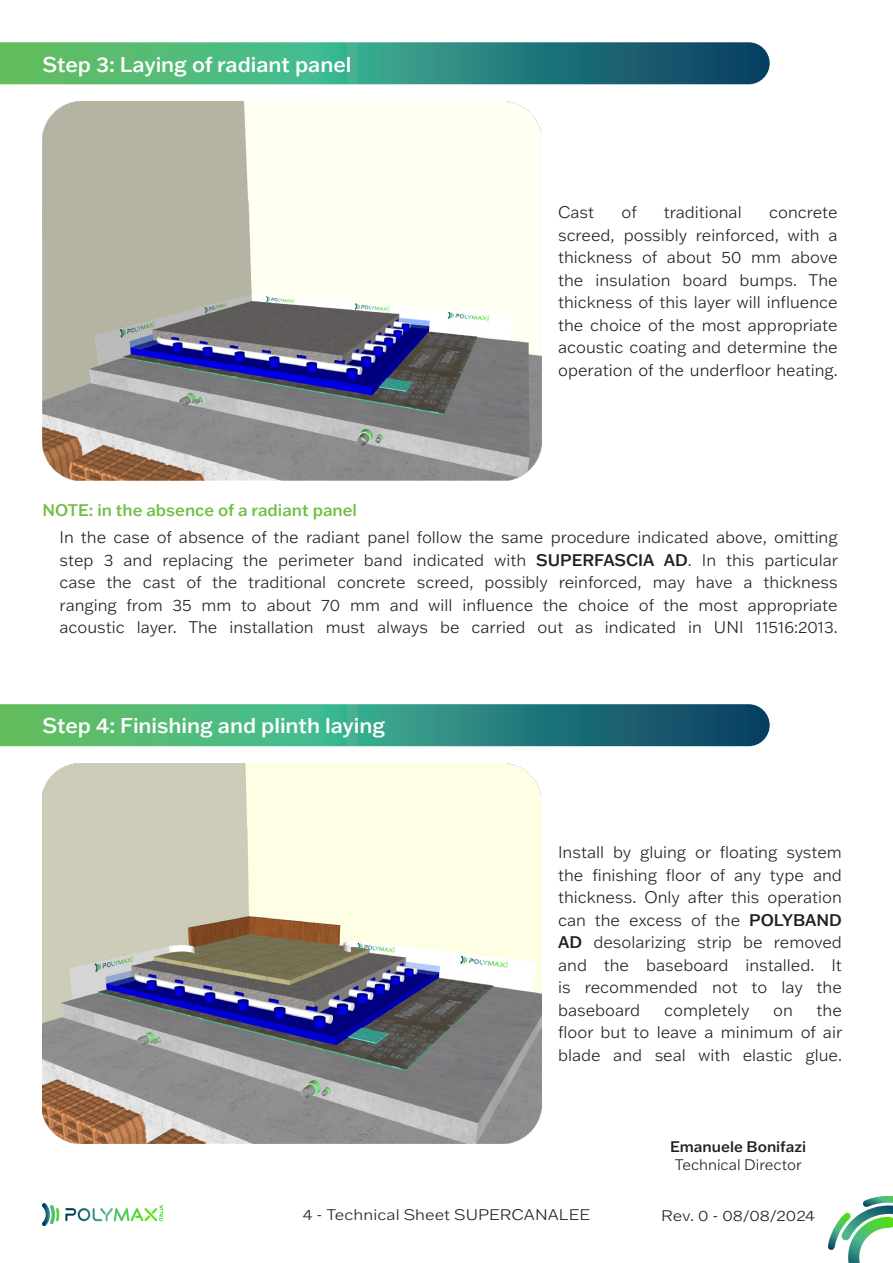
<style>
.page{position:relative;width:893px;height:1263px;background:#fff}
.page>*{position:absolute;margin:0;border:0;box-sizing:border-box;transform-origin:0 0}
.fase-schema-posa{font:500 21px "Franklin Gothic ATF";color:#fff}
.PARAGRAFO_DI_TESTO{font:300 16.5px/22.5px "Franklin Gothic ATF";color:#231f20;text-align:justify}
.PARAGRAFO_DI_TESTO-2{font:500 16.5px "Franklin Gothic ATF";color:#71bf44}
.t1{font:300 15px "Franklin Gothic ATF";color:#231f20;scale:1.1 1}
.t2{font:300 15px "Franklin Gothic ATF";color:#231f20}
.t3{font:500 15px "Franklin Gothic ATF";color:#231f20}
.s1{font-weight:500}
</style>
<div class="page">
<svg style="left:828px;top:1195px;width:65px;height:68px"></svg>
<img style="left:43px;top:1204px;width:119px;height:21px">
<img style="left:43px;top:101px;width:498px;height:379px">
<img style="left:43px;top:763px;width:498px;height:380px">
<svg style="left:0;top:42px;width:770px;height:42px;background:#3a957a"></svg>
<svg style="left:0;top:704px;width:770px;height:42px;background:#39957a"></svg>
<p class="fase-schema-posa" style="left:43px;top:50px;width:310px">Step 3: Laying of radiant panel</p>
<p class="PARAGRAFO_DI_TESTO" style="left:558px;top:201px;width:38px">Cast</p>
<p class="PARAGRAFO_DI_TESTO" style="left:622px;top:201px;width:17px">of</p>
<p class="PARAGRAFO_DI_TESTO" style="left:664px;top:201px;width:80px">traditional</p>
<p class="PARAGRAFO_DI_TESTO" style="left:558px;top:201px;width:281px;text-indent:211px">concrete screed, possibly reinforced, with a thickness of about 50 mm above the insulation board bumps. The thickness of this layer will influence the choice of the most appropriate acoustic coating and determine the operation of the underfloor heating.</p>
<p class="PARAGRAFO_DI_TESTO-2" style="left:43px;top:499px;width:316px">NOTE: in the absence of a radiant panel</p>
<p class="PARAGRAFO_DI_TESTO" style="left:60px;top:525px;width:780px">In the case of absence of the radiant panel follow the same procedure indicated above, omitting step 3 and replacing the perimeter band indicated with <span class="s1">SUPERFASCIA AD</span>. In this particular case the cast of the traditional concrete screed, possibly reinforced, may have a thickness ranging from 35 mm to about 70 mm and will influence the choice of the most appropriate acoustic layer. The installation must always be carried out as indicated in UNI 11516:2013.</p>
<p class="fase-schema-posa" style="left:43px;top:711px;width:344px">Step 4: Finishing and plinth laying</p>
<p class="PARAGRAFO_DI_TESTO" style="left:558px;top:840px;width:285px">Install by gluing or floating system the finishing floor of any type and thickness. Only after this operation can the excess of the <span class="s1">POLYBAND AD</span> desolarizing strip be removed and the baseboard installed. It is recommended not to lay the baseboard</p>
<p class="PARAGRAFO_DI_TESTO" style="left:558px;top:998px;width:286px;text-indent:258px">the floor but to leave a minimum of air blade and seal with elastic glue.</p>
<p class="PARAGRAFO_DI_TESTO" style="left:664px;top:998px;width:87px">completely</p>
<p class="PARAGRAFO_DI_TESTO" style="left:773px;top:998px;width:21px">on</p>
<p class="t3" style="left:670px;top:1136px;width:138px">Emanuele Bonifazi</p>
<p class="t2" style="left:675px;top:1154px;width:128px">Technical Director</p>
<p class="t1" style="left:303px;top:1204px;width:263px">4 - Technical Sheet SUPERCANALEE</p>
<p class="t1" style="left:661px;top:1205px;width:141px">Rev. 0 - 08/08/2024</p>
</div>
